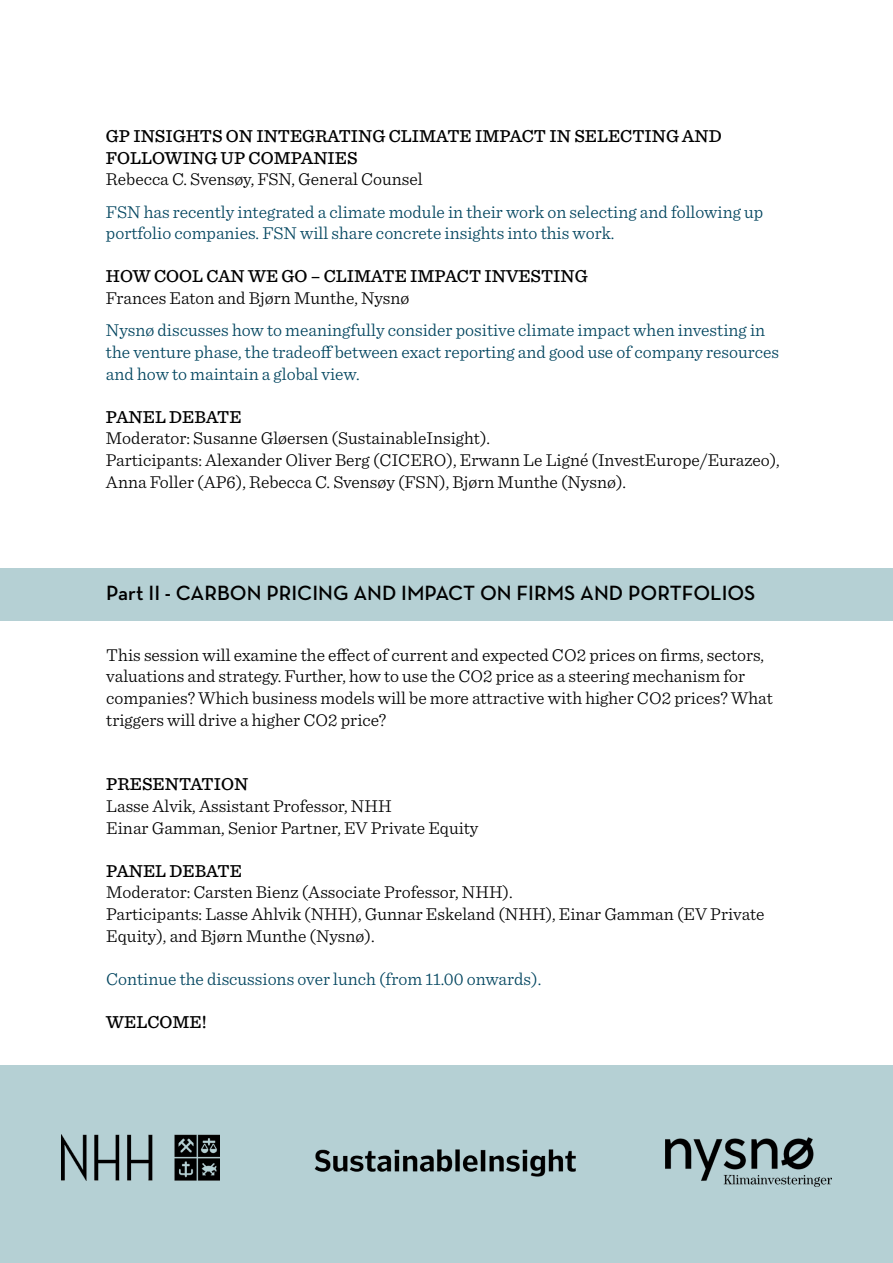
<style>
.page{position:relative;width:893px;height:1263px;background:#fff}
.page>*{position:absolute;margin:0;border:0;box-sizing:border-box;transform-origin:0 0}
.t1{font:600 21px "Neutraface Text";color:#000}
.t2{font:300 18px/21.6px "Sentinel";color:#000}
.t3{font:300 18px/21.6px "Sentinel";color:#02455f}
.t4{font:500 18px/21.6px "Sentinel";color:#000}
</style>
<div class="page">
<div style="left:0;top:1065px;width:893px;height:198px;background:#b5d0d4"></div>
<div style="left:0;top:568px;width:893px;height:53px;background:#b5d0d4"></div>
<img style="left:62px;top:1134px;width:157px;height:47px">
<img style="left:665px;top:1138px;width:167px;height:48px">
<img style="left:314px;top:1149px;width:262px;height:28px">
<p class="t4" style="left:106px;top:124px;width:617px">GP INSIGHTS ON INTEGRATING CLIMATE IMPACT IN SELECTING AND<br>FOLLOWING UP COMPANIES</p>
<p class="t2" style="left:106px;top:167px;width:318px">Rebecca C. Svensøy, FSN, General Counsel</p>
<p class="t3" style="left:106px;top:200px;width:659px">FSN has recently integrated a climate module in their work on selecting and following up portfolio companies. FSN will share concrete insights into this work.</p>
<p class="t4" style="left:106px;top:265px;width:483px">HOW COOL CAN WE GO – CLIMATE IMPACT INVESTING</p>
<p class="t2" style="left:106px;top:286px;width:305px">Frances Eaton and Bjørn Munthe, Nysnø</p>
<p class="t3" style="left:106px;top:318px;width:675px">Nysnø discusses how to meaningfully consider positive climate impact when investing in the venture phase, the tradeoff between exact reporting and good use of company resources and how to maintain a global view.</p>
<p class="t4" style="left:106px;top:405px;width:137px">PANEL DEBATE</p>
<p class="t2" style="left:106px;top:426px;width:675px">Moderator: Susanne Gløersen (SustainableInsight).<br>Participants: Alexander Oliver Berg (CICERO), Erwann Le Ligné (InvestEurope/Eurazeo),<br>Anna Foller (AP6), Rebecca C. Svensøy (FSN), Bjørn Munthe (Nysnø).</p>
<p class="t1" style="left:106px;top:580px;width:651px">Part II - CARBON PRICING AND IMPACT ON FIRMS AND PORTFOLIOS</p>
<p class="t2" style="left:106px;top:643px;width:668px">This session will examine the effect of current and expected CO2 prices on firms, sectors, valuations and strategy. Further, how to use the CO2 price as a steering mechanism for companies? Which business models will be more attractive with higher CO2 prices? What triggers will drive a higher CO2 price?</p>
<p class="t4" style="left:106px;top:772px;width:143px">PRESENTATION</p>
<p class="t2" style="left:106px;top:794px;width:374px">Lasse Alvik, Assistant Professor, NHH<br>Einar Gamman, Senior Partner, EV Private Equity</p>
<p class="t4" style="left:106px;top:859px;width:137px">PANEL DEBATE</p>
<p class="t2" style="left:106px;top:880px;width:660px">Moderator: Carsten Bienz (Associate Professor, NHH).<br>Participants: Lasse Ahlvik (NHH), Gunnar Eskeland (NHH), Einar Gamman (EV Private<br>Equity), and Bjørn Munthe (Nysnø).</p>
<p class="t3" style="left:106px;top:967px;width:436px">Continue the discussions over lunch (from 11.00 onwards).</p>
<p class="t4" style="left:106px;top:1010px;width:102px">WELCOME!</p>
</div>
